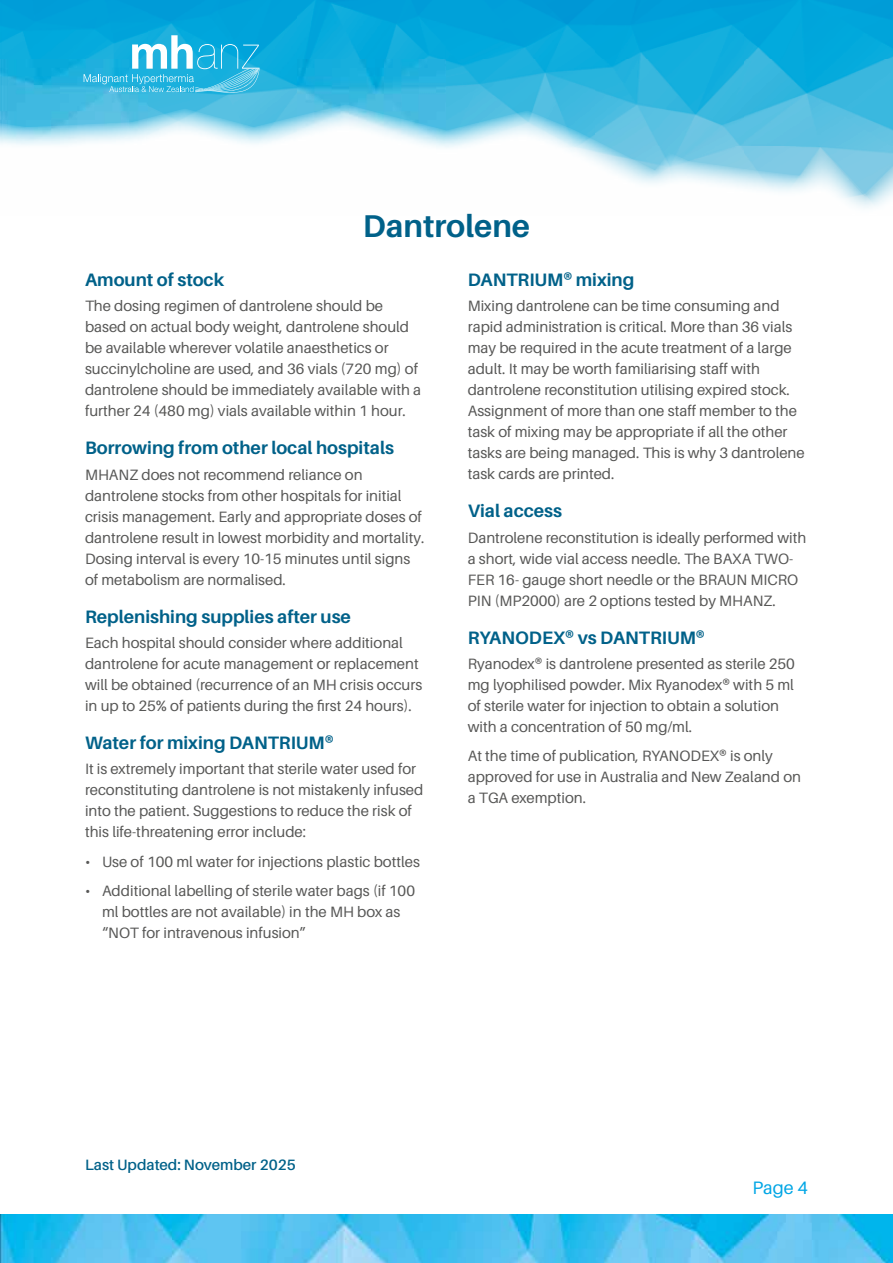
<style>
.page{position:relative;width:893px;height:1263px;background:#fff}
.page>*{position:absolute;margin:0;border:0;box-sizing:border-box;transform-origin:0 0}
.t1{font:700 31.5px "Aileron";color:#006189}
.t2{font:700 18px "Aileron";color:#006189}
.t3{font:18px "Aileron";color:#00a6e5}
.t4{font:15px/21px "Aileron";color:#575756}
.t5{font:600 15px "Aileron";color:#006189}
</style>
<div class="page">
<img style="left:1px;top:1214px;width:892px;height:49px">
<img style="left:0;top:0;width:893px;height:104px">
<svg style="left:0;top:104px;width:893px;height:104px;fill:#f6fbfd"></svg>
<svg style="left:84px;top:35px;width:176px;height:58px;background:#3dbbe2"></svg>
<h1 class="t1" style="left:363px;top:208px;width:169px">Dantrolene</h1>
<p class="t2" style="left:85px;top:270px;width:141px">Amount of stock</p>
<p class="t4" style="left:85px;top:296px;width:338px">The dosing regimen of dantrolene should be based on actual body weight, dantrolene should be available wherever volatile anaesthetics or succinylcholine are used, and 36 vials (720 mg) of dantrolene should be immediately available with a further 24 (480 mg) vials available within 1 hour.</p>
<p class="t2" style="left:85px;top:438px;width:310px">Borrowing from other local hospitals</p>
<p class="t4" style="left:85px;top:464px;width:341px">MHANZ does not recommend reliance on dantrolene stocks from other hospitals for initial crisis management. Early and appropriate doses of dantrolene result in lowest morbidity and mortality.<br>Dosing interval is every 10-15 minutes until signs of metabolism are normalised.</p>
<p class="t2" style="left:85px;top:606px;width:267px">Replenishing supplies after use</p>
<p class="t4" style="left:85px;top:632px;width:339px">Each hospital should consider where additional dantrolene for acute management or replacement will be obtained (recurrence of an MH crisis occurs in up to 25% of patients during the first 24 hours).</p>
<p class="t2" style="left:85px;top:732px;width:250px">Water for mixing DANTRIUM®</p>
<p class="t4" style="left:85px;top:758px;width:340px">It is extremely important that sterile water used for reconstituting dantrolene is not mistakenly infused into the patient. Suggestions to reduce the risk of this life-threatening error include:</p>
<p class="t4" style="left:85px;top:851px;width:336px">• Use of 100 ml water for injections plastic bottles</p>
<p class="t4" style="left:102px;top:880px;width:314px;text-indent:-17px">• Additional labelling of sterile water bags (if 100 ml bottles are not available) in the MH box as “NOT for intravenous infusion”</p>
<p class="t2" style="left:468px;top:270px;width:168px">DANTRIUM® mixing</p>
<p class="t4" style="left:468px;top:296px;width:338px">Mixing dantrolene can be time consuming and rapid administration is critical. More than 36 vials may be required in the acute treatment of a large adult. It may be worth familiarising staff with dantrolene reconstitution utilising expired stock.<br>Assignment of more than one staff member to the task of mixing may be appropriate if all the other tasks are being managed. This is why 3 dantrolene task cards are printed.</p>
<p class="t2" style="left:468px;top:501px;width:96px">Vial access</p>
<p class="t4" style="left:468px;top:527px;width:340px">Dantrolene reconstitution is ideally performed with a short, wide vial access needle. The BAXA TWO-FER 16- gauge short needle or the BRAUN MICRO PIN (MP2000) are 2 options tested by MHANZ.</p>
<p class="t2" style="left:468px;top:627px;width:239px">RYANODEX® vs DANTRIUM®</p>
<p class="t4" style="left:468px;top:653px;width:329px">Ryanodex® is dantrolene presented as sterile 250 mg lyophilised powder. Mix Ryanodex® with 5 ml of sterile water for injection to obtain a solution with a concentration of 50 mg/ml.</p>
<p class="t4" style="left:468px;top:746px;width:335px">At the time of publication, RYANODEX® is only approved for use in Australia and New Zealand on a TGA exemption.</p>
<p class="t5" style="left:85px;top:1157px;width:212px">Last Updated: November 2025</p>
<p class="t3" style="left:752px;top:1178px;width:57px">Page 4</p>
</div>
